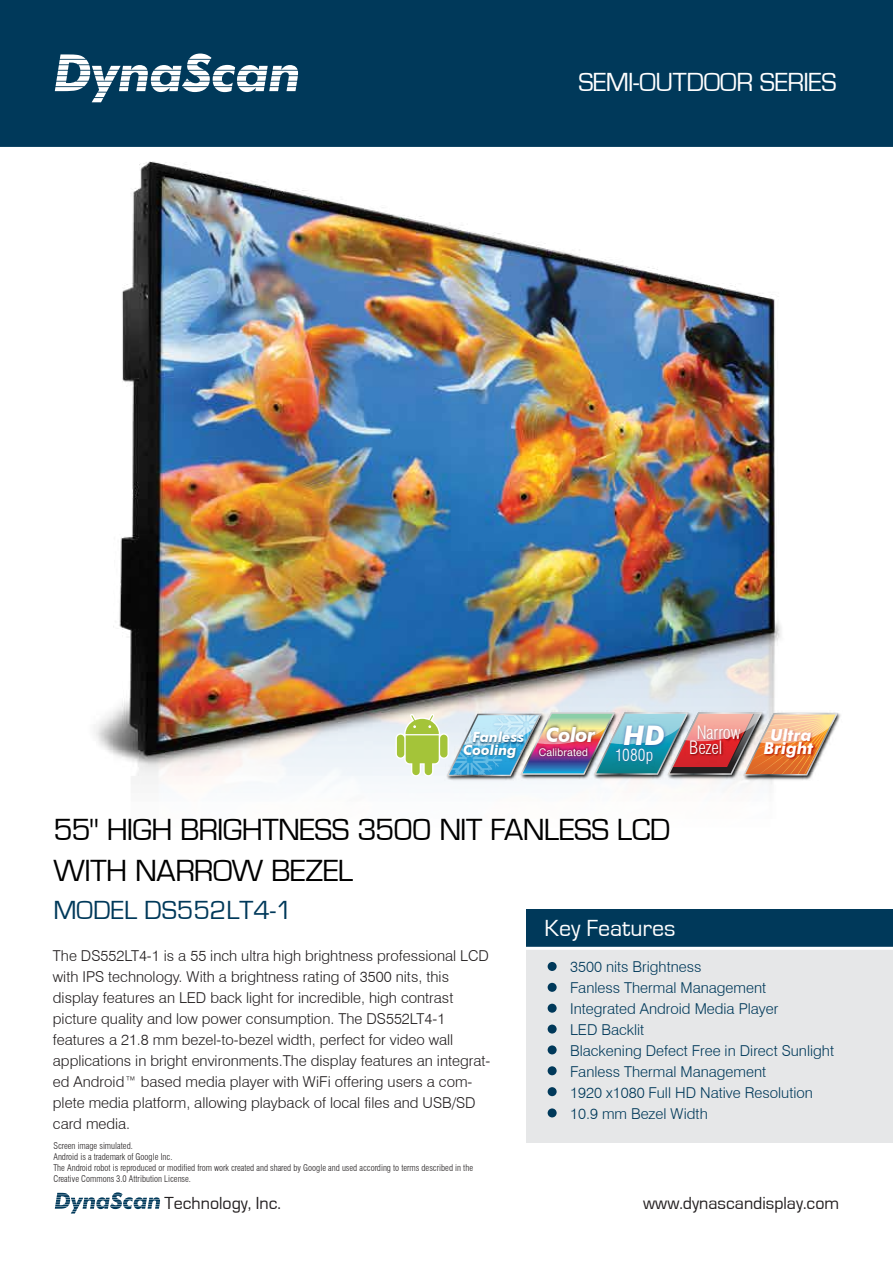
<style>
.page{position:relative;width:893px;height:1263px;background:#fff}
.page>*{position:absolute;margin:0;border:0;box-sizing:border-box;transform-origin:0 0}
.t1{font:31.5px/41.4px "Eurostile";letter-spacing:-.02em;color:#010101}
.t2{font:27px "Eurostile";letter-spacing:-.02em;color:#fff}
.t3{font:27px "Eurostile";color:#00395a}
.t4{font:24px "Eurostile";color:#fff}
.t5{font:italic 700 19.95px "Futura BT";letter-spacing:-.03em;color:#fff}
.t6{font:18px "Eurostile";color:#231f20}
.t7{font:300 condensed 18px/15px "Swiss 721 BT";letter-spacing:-.01em;color:#fff}
.t8{font:italic 700 16.5px/13.5px "Futura BT";letter-spacing:.005em;color:#fff;text-align:center}
.t9{font:300 condensed 16.5px "Swiss 721 BT";letter-spacing:.01em;color:#fff}
.t10{font:300 15px/21px "Swiss 721 BT";color:#231f20}
.t11{font:300 15px/21px "Swiss 721 BT";color:#00395a}
.t12{font:italic 700 14.1px/12.5px "Futura BT";letter-spacing:-.005em;color:#fff}
.t13{font:10.5px "Helvetica";letter-spacing:.015em;color:#fff}
.t14{font:300 condensed 9px/10.8px "Swiss 721 BT";color:#231f20}
</style>
<div class="page">
<img style="left:54px;top:161px;width:839px;height:1053px">
<div style="left:0;top:0;width:893px;height:147px;background:#00395a"></div>
<svg style="left:55px;top:1192px;width:105px;height:21px"></svg>
<svg style="left:55px;top:54px;width:243px;height:48px"></svg>
<div style="left:526px;top:942px;width:367px;height:200px;background:#e6e7e8"></div>
<div style="left:526px;top:909px;width:367px;height:39px;background:#00395a"></div>
<div style="left:548px;top:962px;width:9px;height:9px;background:#00395a;border-radius:50%"></div>
<div style="left:548px;top:983px;width:9px;height:9px;background:#00395a;border-radius:50%"></div>
<div style="left:548px;top:1004px;width:9px;height:9px;background:#00395a;border-radius:50%"></div>
<div style="left:548px;top:1024px;width:9px;height:9px;background:#00395a;border-radius:50%"></div>
<div style="left:548px;top:1045px;width:9px;height:9px;background:#00395a;border-radius:50%"></div>
<div style="left:548px;top:1066px;width:9px;height:9px;background:#00395a;border-radius:50%"></div>
<div style="left:548px;top:1087px;width:9px;height:9px;background:#00395a;border-radius:50%"></div>
<div style="left:548px;top:1108px;width:9px;height:9px;background:#00395a;border-radius:50%"></div>
<hr style="left:526px;top:947px;width:367px;height:3px;background:#fff">
<img style="left:445px;top:711px;width:101px;height:71px">
<img style="left:666px;top:776px;width:73px;height:13px">
<img style="left:620px;top:710px;width:73px;height:70px">
<img style="left:741px;top:711px;width:102px;height:70px">
<img style="left:739px;top:776px;width:98px;height:16px">
<img style="left:518px;top:710px;width:102px;height:70px">
<img style="left:396px;top:712px;width:442px;height:64px">
<img style="left:542px;top:720px;width:58px;height:31px">
<img style="left:536px;top:744px;width:55px;height:20px">
<h2 class="t2" style="left:578px;top:68px;width:260px">SEMI-OUTDOOR SERIES</h2>
<p class="t12" style="left:463px;top:731px;width:62px;text-indent:9px">Fanless<br>Cooling</p>
<p class="t7" style="left:623px;top:724px;width:119px;text-indent:73px">Narrow<br><sup>HD</sup> Bezel</p>
<h3 class="t5" style="left:546px;top:722px;width:51px">Color</h3>
<p class="t13" style="left:539px;top:744px;width:51px">Calibrated</p>
<p class="t9" style="left:615px;top:745px;width:40px">1080p</p>
<p class="t8" style="left:764px;top:728px;width:51px">Ultra<br>Bright</p>
<h1 class="t1" style="left:53px;top:809px;width:618px">55" HIGH BRIGHTNESS 3500 NIT FANLESS LCD<br>WITH NARROW BEZEL</h1>
<h2 class="t3" style="left:53px;top:895px;width:240px">MODEL DS552LT4-1</h2>
<h3 class="t4" style="left:545px;top:915px;width:132px">Key Features</h3>
<p class="t11" style="left:570px;top:956px;width:265px">3500 nits Brightness<br>Fanless Thermal Management<br>Integrated Android Media Player<br>LED Backlit<br>Blackening Defect Free in Direct Sunlight<br>Fanless Thermal Management<br>1920 x1080 Full HD Native Resolution<br>10.9 mm Bezel Width</p>
<p class="t10" style="left:53px;top:945px;width:439px">The DS552LT4-1 is a 55 inch ultra high brightness professional LCD with IPS technology. With a brightness rating of 3500 nits, this display features an LED back light for incredible, high contrast picture quality and low power consumption. The DS552LT4-1 features a 21.8 mm bezel-to-bezel width, perfect for video wall applications in bright environments.The display features an integrat&shy;ed Android™ based media player with WiFi offering users a com&shy;plete media platform, allowing playback of local files and USB/SD card media.</p>
<p class="t14" style="left:53px;top:1140px;width:421px">Screen image simulated.<br>Android is a trademark of Google Inc.<br>The Android robot is reproduced or modified from work created and shared by Google and used according to terms described in the Creative Commons 3.0 Attribution License.</p>
<p class="t6" style="left:165px;top:1193px;width:118px">Technology, Inc.</p>
<p class="t6" style="left:643px;top:1193px;width:198px">www.dynascandisplay.com</p>
</div>
